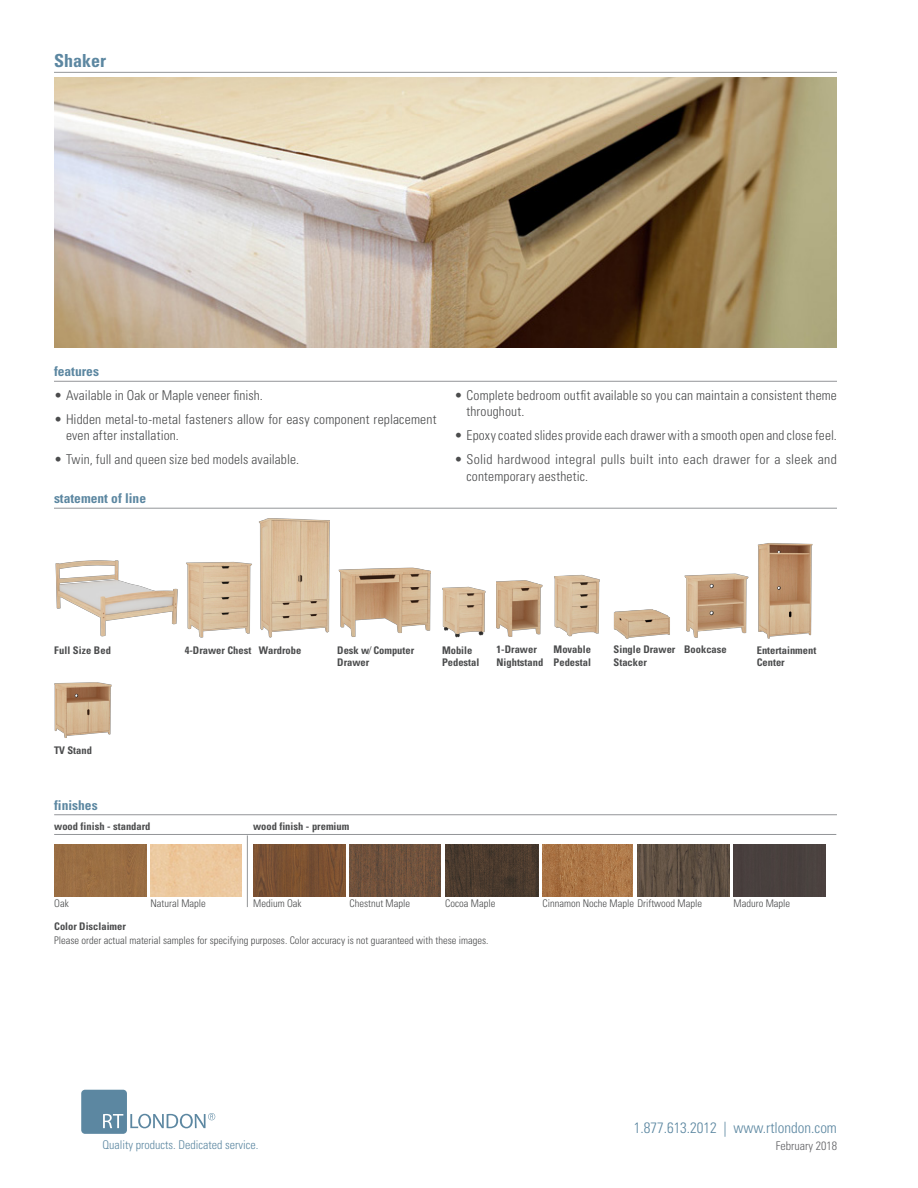
<style>
.page{position:relative;width:918px;height:1188px;background:#fff}
.page>*{position:absolute;margin:0;border:0;box-sizing:border-box;transform-origin:0 0}
.blue_text_with_line{font:700 condensed 18px "Univers LT Pro";color:#5c87a1}
.t1{font:300 condensed 15px "Univers LT Std";color:#5c87a1}
.t2{font:300 condensed 13.5px/16.5px "Univers LT Std";letter-spacing:.01em;color:#4b4c4d}
.blue_text_with_line-2{font:700 condensed 13.5px "Univers LT Pro";color:#5c87a1}
.t3{font:300 condensed 12px "Univers LT Std";color:#5c87a1}
.t4{font:300 condensed 12px "Univers LT Std";color:#616164}
.blue_text_with_line-3{font:700 condensed 10.5px/12.6px "Univers LT Pro";color:#4b4c4d}
.Paragraph_Style_1{font:300 condensed 10.5px "Univers LT Std";color:#4b4c4d}
.blue_text_with_line-4{font:700 condensed 10.5px "Univers LT Pro";letter-spacing:.02em;color:#4b4c4d}
</style>
<div class="page">
<hr style="left:54px;top:381px;width:783px;height:1px;background:#939598">
<img style="left:54px;top:77px;width:783px;height:270px">
<hr style="left:54px;top:72px;width:783px;height:1px;background:#939598">
<img style="left:186px;top:561px;width:66px;height:77px">
<img style="left:338px;top:567px;width:93px;height:70px">
<hr style="left:54px;top:508px;width:783px;height:1px;background:#939598">
<img style="left:55px;top:560px;width:123px;height:77px">
<img style="left:442px;top:586px;width:44px;height:52px">
<img style="left:497px;top:580px;width:46px;height:57px">
<div style="left:81px;top:1090px;width:46px;height:44px;background:#5c87a1;border-radius:4px"></div>
<svg style="left:103px;top:1114px;width:20px;height:14px"></svg>
<svg style="left:130px;top:1113px;width:85px;height:15px"></svg>
<img style="left:554px;top:574px;width:46px;height:63px">
<img style="left:614px;top:609px;width:56px;height:30px">
<img style="left:684px;top:573px;width:65px;height:65px">
<img style="left:259px;top:518px;width:71px;height:120px">
<img style="left:54px;top:682px;width:58px;height:56px">
<img style="left:757px;top:543px;width:56px;height:96px">
<hr style="left:54px;top:814px;width:783px;height:1px;background:#939598">
<hr style="left:247px;top:835px;width:1px;height:72px;background:#939598">
<hr style="left:54px;top:834px;width:782px;height:1px;background:#939598">
<img style="left:253px;top:844px;width:92px;height:52px">
<img style="left:349px;top:844px;width:92px;height:52px">
<img style="left:445px;top:844px;width:93px;height:52px">
<img style="left:543px;top:844px;width:90px;height:52px">
<img style="left:637px;top:844px;width:92px;height:52px">
<div style="left:734px;top:844px;width:91px;height:52px;background:#49403e"></div>
<div style="left:54px;top:844px;width:92px;height:52px;background:#9a6e43"></div>
<img style="left:150px;top:844px;width:92px;height:52px">
<p class="blue_text_with_line" style="left:54px;top:50px;width:54px">Shaker</p>
<p class="blue_text_with_line-2" style="left:54px;top:363px;width:46px">features</p>
<p class="t2" style="left:54px;top:387px;width:210px">• Available in Oak or Maple veneer finish.</p>
<p class="t2" style="left:66px;top:411px;width:372px;text-indent:-12px">• Hidden metal-to-metal fasteners allow for easy component replacement even after installation.</p>
<p class="t2" style="left:54px;top:451px;width:247px">• Twin, full and queen size bed models available.</p>
<p class="blue_text_with_line-2" style="left:54px;top:490px;width:94px">statement of line</p>
<p class="t2" style="left:466px;top:387px;width:372px;text-indent:-12px">• Complete bedroom outfit available so you can maintain a consistent theme throughout.</p>
<p class="t2" style="left:454px;top:427px;width:384px">• Epoxy coated slides provide each drawer with a smooth open and close feel.</p>
<p class="t2" style="left:466px;top:451px;width:372px;text-indent:-12px">• Solid hardwood integral pulls built into each drawer for a sleek and contemporary aesthetic.</p>
<p class="blue_text_with_line-3" style="left:614px;top:643px;width:63px">Single Drawer</p>
<p class="blue_text_with_line-3" style="left:614px;top:656px;width:35px">Stacker</p>
<p class="blue_text_with_line-3" style="left:259px;top:644px;width:44px">Wardrobe</p>
<p class="blue_text_with_line-3" style="left:684px;top:643px;width:44px">Bookcase</p>
<p class="blue_text_with_line-3" style="left:497px;top:643px;width:42px">1-Drawer</p>
<p class="blue_text_with_line-3" style="left:497px;top:656px;width:48px">Nightstand</p>
<p class="blue_text_with_line-3" style="left:554px;top:643px;width:39px">Movable</p>
<p class="blue_text_with_line-3" style="left:554px;top:656px;width:39px">Pedestal</p>
<p class="blue_text_with_line-4" style="left:54px;top:644px;width:59px">Full Size Bed</p>
<p class="blue_text_with_line-3" style="left:442px;top:644px;width:32px">Mobile</p>
<p class="blue_text_with_line-3" style="left:442px;top:656px;width:39px">Pedestal</p>
<p class="blue_text_with_line-3" style="left:185px;top:644px;width:68px">4-Drawer Chest</p>
<p class="blue_text_with_line-3" style="left:337px;top:644px;width:78px">Desk w/ Computer</p>
<p class="blue_text_with_line-3" style="left:337px;top:656px;width:34px">Drawer</p>
<p class="blue_text_with_line-3" style="left:757px;top:644px;width:61px">Entertainment<br>Center</p>
<p class="blue_text_with_line-3" style="left:54px;top:744px;width:39px">TV Stand</p>
<p class="blue_text_with_line-2" style="left:54px;top:797px;width:45px">finishes</p>
<p class="blue_text_with_line-3" style="left:54px;top:820px;width:98px">wood finish - standard</p>
<p class="blue_text_with_line-3" style="left:253px;top:820px;width:98px">wood finish - premium</p>
<p class="Paragraph_Style_1" style="left:54px;top:897px;width:16px">Oak</p>
<p class="Paragraph_Style_1" style="left:150px;top:897px;width:57px">Natural Maple</p>
<p class="Paragraph_Style_1" style="left:253px;top:897px;width:50px">Medium Oak</p>
<p class="Paragraph_Style_1" style="left:349px;top:897px;width:62px">Chestnut Maple</p>
<p class="Paragraph_Style_1" style="left:445px;top:897px;width:52px">Cocoa Maple</p>
<p class="Paragraph_Style_1" style="left:543px;top:897px;width:161px">Cinnamon Noche Maple Driftwood Maple</p>
<p class="Paragraph_Style_1" style="left:734px;top:897px;width:58px">Maduro Maple</p>
<p class="blue_text_with_line-3" style="left:54px;top:920px;width:73px">Color Disclaimer</p>
<p class="Paragraph_Style_1" style="left:54px;top:934px;width:436px">Please order actual material samples for specifying purposes. Color accuracy is not guaranteed with these images.</p>
<p class="t1" style="left:634px;top:1119px;width:205px">1.877.613.2012 | www.rtlondon.com</p>
<p class="t3" style="left:103px;top:1137px;width:157px">Quality products. Dedicated service.</p>
<p class="t4" style="left:776px;top:1139px;width:63px">February 2018</p>
</div>
